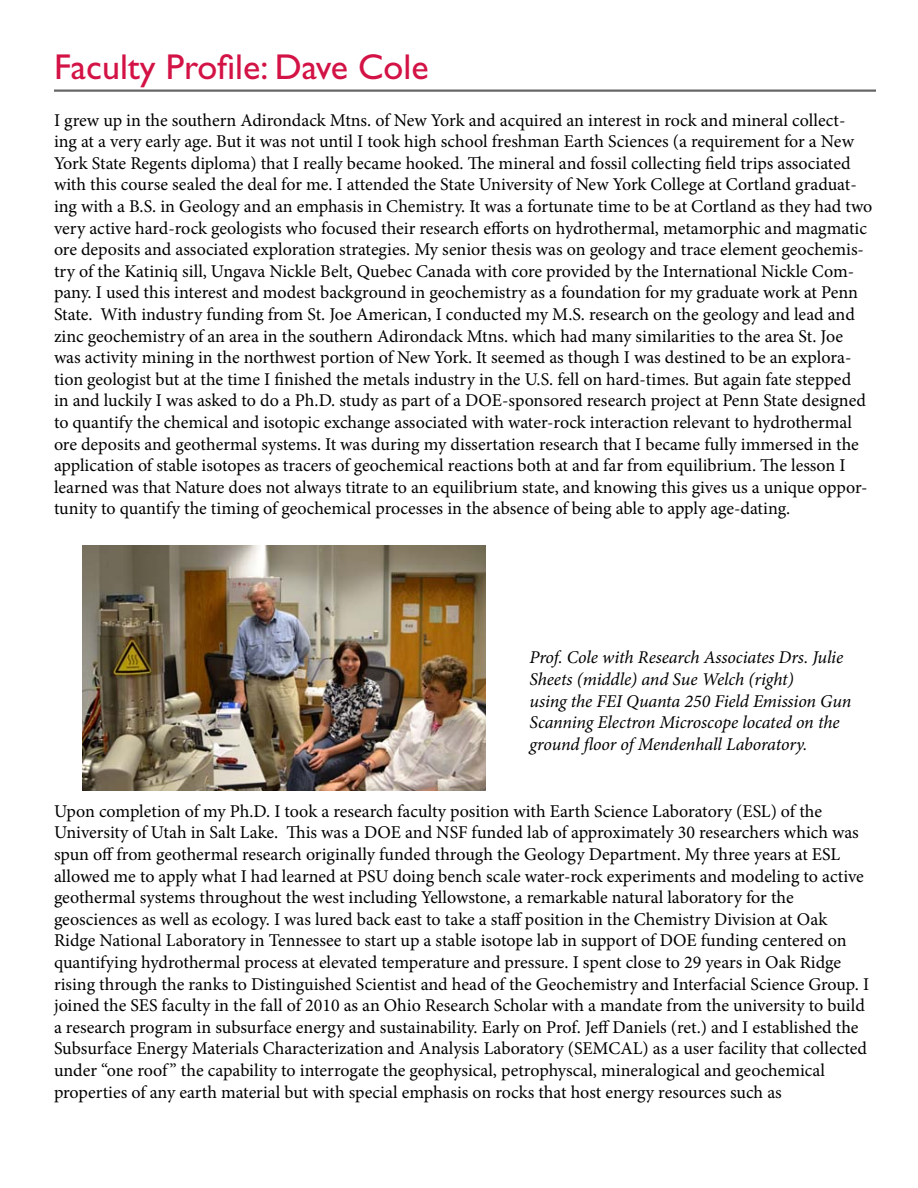
<style>
.page{position:relative;width:918px;height:1188px;background:#fff}
.page>*{position:absolute;margin:0;border:0;box-sizing:border-box;transform-origin:0 0}
.t1{font:36px "Gill Sans Std";color:#d31245}
.t2{font:18px/21.6px "Minion Pro";color:#000}
.t3{font:italic 18px/21.6px "Minion Pro";letter-spacing:-.005em;color:#000}
</style>
<div class="page">
<hr style="left:54px;top:89px;width:822px;height:3px;background:#666">
<img style="left:82px;top:546px;width:404px;height:244px">
<h1 class="t1" style="left:54px;top:46px;width:376px">Faculty Profile: Dave Cole</h1>
<p class="t2" style="left:54px;top:109px;width:820px">I grew up in the southern Adirondack Mtns. of New York and acquired an interest in rock and mineral collect&shy;ing at a very early age. But it was not until I took high school freshman Earth Sciences (a requirement for a New York State Regents diploma) that I really became hooked. The mineral and fossil collecting field trips associated with this course sealed the deal for me. I attended the State University of New York College at Cortland graduat&shy;ing with a B.S. in Geology and an emphasis in Chemistry. It was a fortunate time to be at Cortland as they had two very active hard-rock geologists who focused their research efforts on hydrothermal, metamorphic and magmatic ore deposits and associated exploration strategies. My senior thesis was on geology and trace element geochemis&shy;try of the Katiniq sill, Ungava Nickle Belt, Quebec Canada with core provided by the International Nickle Com&shy;pany. I used this interest and modest background in geochemistry as a foundation for my graduate work at Penn State. With industry funding from St. Joe American, I conducted my M.S. research on the geology and lead and zinc geochemistry of an area in the southern Adirondack Mtns. which had many similarities to the area St. Joe was activity mining in the northwest portion of New York. It seemed as though I was destined to be an explora&shy;tion geologist but at the time I finished the metals industry in the U.S. fell on hard-times. But again fate stepped<br>in and luckily I was asked to do a Ph.D. study as part of a DOE-sponsored research project at Penn State designed to quantify the chemical and isotopic exchange associated with water-rock interaction relevant to hydrothermal ore deposits and geothermal systems. It was during my dissertation research that I became fully immersed in the application of stable isotopes as tracers of geochemical reactions both at and far from equilibrium. The lesson I learned was that Nature does not always titrate to an equilibrium state, and knowing this gives us a unique oppor&shy;tunity to quantify the timing of geochemical processes in the absence of being able to apply age-dating.</p>
<p class="t3" style="left:530px;top:647px;width:323px">Prof. Cole with Research Associates Drs. Julie Sheets (middle) and Sue Welch (right)<br>using the FEI Quanta 250 Field Emission Gun Scanning Electron Microscope located on the ground floor of Mendenhall Laboratory.</p>
<p class="t2" style="left:54px;top:800px;width:817px">Upon completion of my Ph.D. I took a research faculty position with Earth Science Laboratory (ESL) of the University of Utah in Salt Lake. This was a DOE and NSF funded lab of approximately 30 researchers which was spun off from geothermal research originally funded through the Geology Department. My three years at ESL allowed me to apply what I had learned at PSU doing bench scale water-rock experiments and modeling to active geothermal systems throughout the west including Yellowstone, a remarkable natural laboratory for the geosciences as well as ecology. I was lured back east to take a staff position in the Chemistry Division at Oak Ridge National Laboratory in Tennessee to start up a stable isotope lab in support of DOE funding centered on quantifying hydrothermal process at elevated temperature and pressure. I spent close to 29 years in Oak Ridge rising through the ranks to Distinguished Scientist and head of the Geochemistry and Interfacial Science Group. I joined the SES faculty in the fall of 2010 as an Ohio Research Scholar with a mandate from the university to build a research program in subsurface energy and sustainability. Early on Prof. Jeff Daniels (ret.) and I established the Subsurface Energy Materials Characterization and Analysis Laboratory (SEMCAL) as a user facility that collected under “one roof ” the capability to interrogate the geophysical, petrophyscal, mineralogical and geochemical properties of any earth material but with special emphasis on rocks that host energy resources such as</p>
</div>
